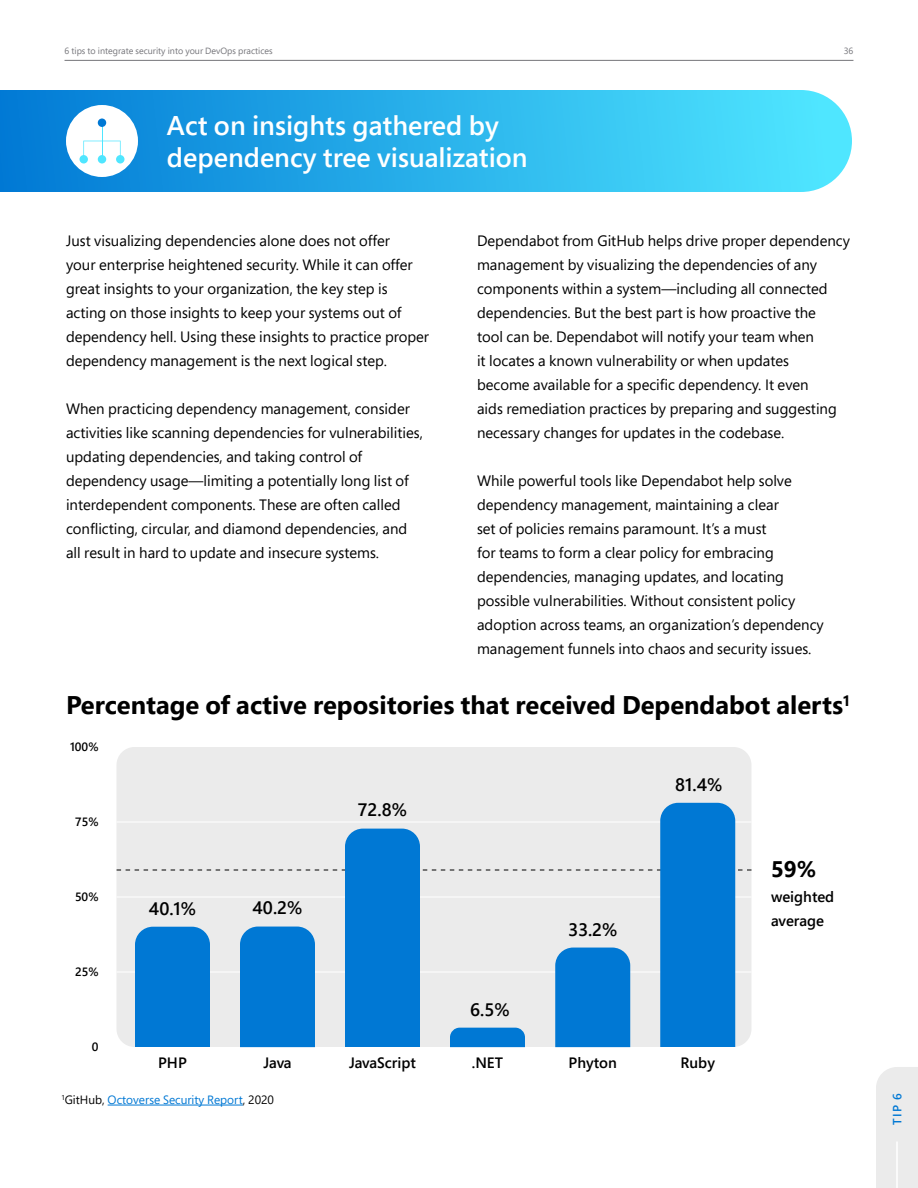
<style>
.page{position:relative;width:918px;height:1188px;background:#fff}
.page>*{position:absolute;margin:0;border:0;box-sizing:border-box;transform-origin:0 0}
.t1{font:600 27px/32.4px "Segoe Pro";color:#fff}
.t2{font:700 25.5px "Segoe Pro";color:#000}
.t3{font:700 22.5px "Segoe Pro";color:#000}
.t4{font:600 18px "Segoe Pro";color:#000}
.t5{font:15px/24px "Segoe Pro";color:#000}
.t6{font:600 15px/24px "Segoe Pro";color:#000}
.t7{font:12px "Segoe Pro";color:#0078d4}
.t8{font:600 12px "Segoe Pro";color:#000}
.t9{font:600 12px "Segoe Pro";color:#0078d4}
.t10{font:9px "Segoe Pro";color:#75757a}
.s1{color:#000}
</style>
<div class="page">
<hr style="left:65px;top:60px;width:788px;height:1px;background:#75757a">
<div style="left:117px;top:747px;width:634px;height:300px;background:#ebebeb;border-radius:18px"></div>
<div style="left:0;top:90px;width:801px;height:102px;background:linear-gradient(to right,#0179d4,#4de2fe)"></div>
<div style="left:750px;top:90px;width:102px;height:102px;background:#4de3fe;border-radius:51px"></div>
<div style="left:876px;top:1067px;width:42px;height:121px;background:#ebebeb"></div>
<hr style="left:896px;top:1142px;width:2px;height:46px;background:#fff">
<svg style="left:117px;top:803px;width:635px;height:244px"></svg>
<div style="left:66px;top:105px;width:72px;height:72px;background:#fff;border-radius:50%"></div>
<svg style="left:83px;top:141px;width:38px;height:18px"></svg>
<hr style="left:102px;top:124px;width:1px;height:36px;background:#4fe6ff">
<div style="left:98px;top:155px;width:8px;height:9px;background:#4fe6ff;border-radius:50%"></div>
<div style="left:98px;top:118px;width:8px;height:9px;background:#0078d4;border-radius:50%"></div>
<div style="left:116px;top:155px;width:8px;height:9px;background:#4fe6ff;border-radius:50%"></div>
<div style="left:80px;top:155px;width:8px;height:9px;background:#4fe6ff;border-radius:50%"></div>
<hr style="left:108px;top:1105px;width:135px;height:1px;background:#0078d4">
<p class="t10" style="left:65px;top:45px;width:210px">6 tips to integrate security into your DevOps practices</p>
<p class="t10" style="left:844px;top:45px;width:11px">36</p>
<h1 class="t1" style="left:167px;top:109px;width:362px">Act on insights gathered by dependency tree visualization</h1>
<p class="t5" style="left:66px;top:228px;width:365px">Just visualizing dependencies alone does not offer<br>your enterprise heightened security. While it can offer great insights to your organization, the key step is acting on those insights to keep your systems out of dependency hell. Using these insights to practice proper dependency management is the next logical step.</p>
<p class="t5" style="left:66px;top:396px;width:358px">When practicing dependency management, consider activities like scanning dependencies for vulnerabilities, updating dependencies, and taking control of dependency usage—limiting a potentially long list of interdependent components. These are often called conflicting, circular, and diamond dependencies, and all result in hard to update and insecure systems.</p>
<p class="t5" style="left:477px;top:228px;width:375px">Dependabot from GitHub helps drive proper dependency management by visualizing the dependencies of any components within a system—including all connected dependencies. But the best part is how proactive the<br>tool can be. Dependabot will notify your team when<br>it locates a known vulnerability or when updates<br>become available for a specific dependency. It even<br>aids remediation practices by preparing and suggesting necessary changes for updates in the codebase.</p>
<p class="t5" style="left:477px;top:468px;width:348px">While powerful tools like Dependabot help solve dependency management, maintaining a clear<br>set of policies remains paramount. It’s a must<br>for teams to form a clear policy for embracing dependencies, managing updates, and locating possible vulnerabilities. Without consistent policy adoption across teams, an organization’s dependency management funnels into chaos and security issues.</p>
<h2 class="t2" style="left:66px;top:687px;width:785px">Percentage of active repositories that received Dependabot alerts<sup>1</sup></h2>
<p class="t8" style="left:70px;top:739px;width:30px">100%</p>
<p class="t8" style="left:75px;top:814px;width:25px">75%</p>
<p class="t8" style="left:75px;top:889px;width:25px">50%</p>
<p class="t8" style="left:75px;top:964px;width:25px">25%</p>
<p class="t8" style="left:92px;top:1039px;width:8px">0</p>
<p class="t4" style="left:149px;top:896px;width:49px">40.1%</p>
<p class="t4" style="left:253px;top:895px;width:51px">40.2%</p>
<p class="t4" style="left:358px;top:797px;width:51px">72.8%</p>
<p class="t4" style="left:470px;top:997px;width:41px">6.5%</p>
<p class="t4" style="left:568px;top:918px;width:51px">33.2%</p>
<p class="t4" style="left:675px;top:773px;width:48px">81.4%</p>
<p class="t6" style="left:158px;top:1050px;width:30px">PHP</p>
<p class="t6" style="left:263px;top:1050px;width:30px">Java</p>
<p class="t6" style="left:349px;top:1050px;width:68px">JavaScript</p>
<p class="t6" style="left:472px;top:1050px;width:33px">.NET</p>
<p class="t6" style="left:569px;top:1050px;width:50px">Phyton</p>
<p class="t6" style="left:681px;top:1050px;width:36px">Ruby</p>
<p class="t7" style="left:62px;top:1092px;width:214px"><sup>1</sup><span class="s1">GitHub,</span> Octoverse Security Report<span class="s1">, 2020</span></p>
<h3 class="t3" style="left:771px;top:853px;width:47px">59%</h3>
<p class="t6" style="left:771px;top:884px;width:65px">weighted average</p>
<p class="t9" style="left:889px;top:1125px;width:33px;rotate:-90deg">TIP 6</p>
</div>
